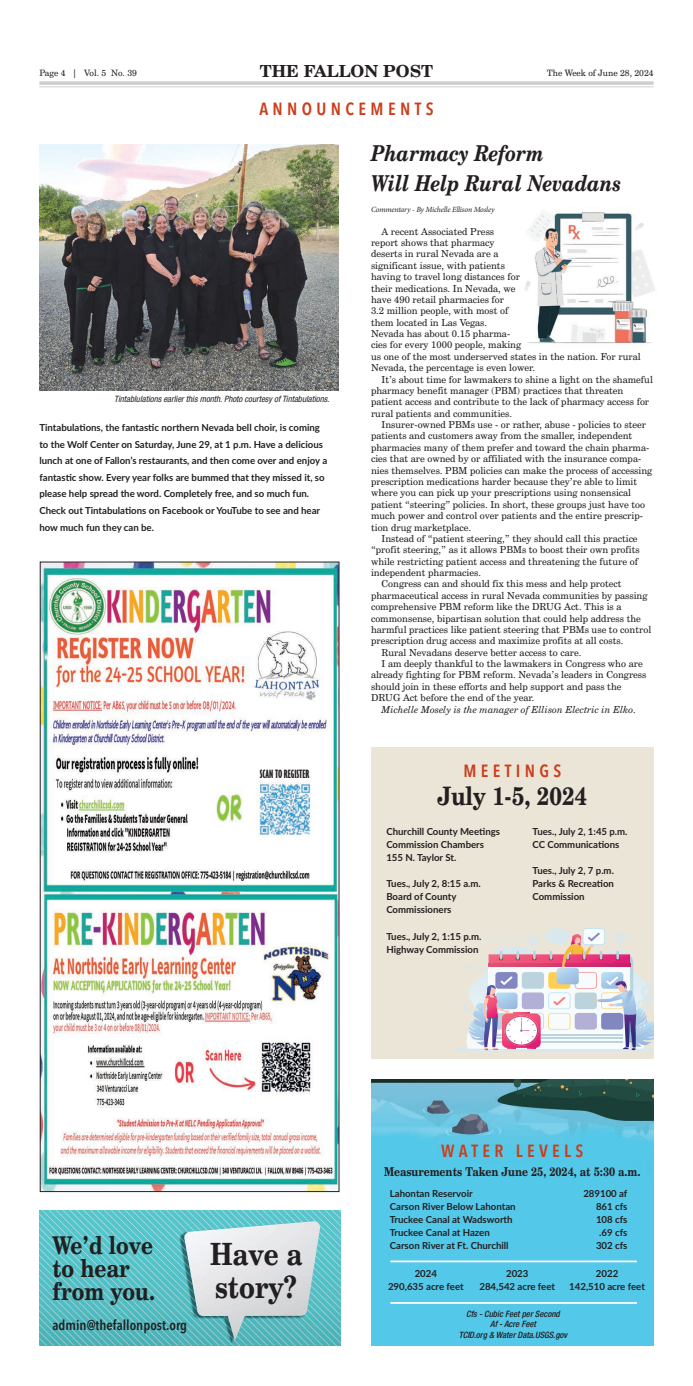
<style>
.page{position:relative;width:693px;height:1386px;background:#fff}
.page>*{position:absolute;margin:0;border:0;box-sizing:border-box;transform-origin:0 0}
.t1{font:700 30.62px/32.4px "Century Schoolbook BT";color:#231f20;scale:.85 1}
.t2{font:700 25.38px "Century Schoolbook BT";color:#231f20;scale:.85 1}
.t3{font:700 24.5px/22.8px "Century Schoolbook BT";color:#231f20;scale:.85 1}
.t4{font:italic 700 21.88px/29.8px "Century Schoolbook BT";color:#231f20;scale:.85 1}
.t5{font:600 17.5px "Avenir Next Condensed";letter-spacing:.25em;color:#cc3d1b}
.t6{font:700 16.62px "Century Schoolbook BT";color:#231f20}
.t7{font:600 14px "Avenir Next Condensed";color:#231f20}
.t8{font:700 ultra-condensed 13.12px "Agenda";color:#231f20}
.t9{font:700 12.25px "Century Schoolbook BT";color:#231f20;scale:.85 1}
.t10{font:9.62px/11.4px "Century Schoolbook BT";color:#231f20}
.t11{font:700 9.62px/13.1px "Lato";color:#231f20}
.t12{font:italic 9.62px "Century Schoolbook BT";color:#231f20}
.t13{font:italic condensed 8.75px "Helvetica Neue";color:#231f20}
.t14{font:italic 500 condensed 8.75px/10.5px "Helvetica Neue";color:#231f20;text-align:center}
.t15{font:8.75px "Century Schoolbook BT";color:#231f20}
.t16{font:italic 7.88px "Minion Pro";letter-spacing:-.02em;color:#231f20}
</style>
<div class="page">
<hr style="left:39px;top:81px;width:615px;height:4px;background:#d4d5d7">
<hr style="left:39px;top:86px;width:615px;height:1px;background:#cdced0">
<img style="left:42px;top:564px;width:295px;height:626px">
<div style="left:371px;top:748px;width:283px;height:311px;background:#ebe5d7"></div>
<svg style="left:454px;top:928px;width:200px;height:124px"></svg>
<img style="left:371px;top:1079px;width:283px;height:266px">
<hr style="left:390px;top:1261px;width:247px;height:1px;background:#fff">
<hr style="left:390px;top:1302px;width:247px;height:2px;background:#fff">
<img style="left:39px;top:144px;width:300px;height:247px">
<svg style="left:39px;top:1211px;width:302px;height:135px;background:#5fc1c7"></svg>
<img style="left:184px;top:1221px;width:136px;height:120px">
<img style="left:525px;top:212px;width:130px;height:132px">
<p class="t15" style="left:39px;top:70px;width:99px">Page 4 | Vol. 5 No. 39</p>
<h3 class="t6" style="left:260px;top:65px;width:175px">THE FALLON POST</h3>
<p class="t15" style="left:547px;top:70px;width:108px">The Week of June 28, 2024</p>
<h3 class="t5" style="left:259px;top:94px;width:176px">ANNOUNCEMENTS</h3>
<p class="t13" style="left:114px;top:396px;width:217px">Tintablulations earlier this month. Photo courtesy of Tintabulations.</p>
<p class="t11" style="left:39px;top:419px;width:289px;line-height:16.6px">Tintabulations, the fantastic northern Nevada bell choir, is coming to the Wolf Center on Saturday, June 29, at 1 p.m. Have a delicious lunch at one of Fallon’s restaurants, and then come over and enjoy a fantastic show. Every year folks are bummed that they missed it, so please help spread the word. Completely free, and so much fun.<br>Check out Tintabulations on Facebook or YouTube to see and hear how much fun they can be.</p>
<h3 class="t8" style="left:260px;top:766px;width:51px">SCAN TO REGISTER</h3>
<h3 class="t4" style="left:371px;top:141px;width:296px">Pharmacy Reform<br>Will Help Rural Nevadans</h3>
<p class="t16" style="left:371px;top:206px;width:125px">Commentary - By Michelle Ellison Mosley</p>
<p class="t10" style="left:371px;top:227px;width:271px;text-indent:11px">A recent Associated Press<br>report shows that pharmacy<br>deserts in rural Nevada are a<br>significant issue, with patients<br>having to travel long distances for<br>their medications. In Nevada, we<br>have 490 retail pharmacies for<br>3.2 million people, with most of<br>them located in Las Vegas.<br>Nevada has about 0.15 pharma-<br>cies for every 1000 people, making<br>us one of the most underserved states in the nation. For rural Nevada, the percentage is even lower.</p>
<p class="t10" style="left:371px;top:374px;width:283px;text-indent:11px">It’s about time for lawmakers to shine a light on the shameful pharmacy benefit manager (PBM) practices that threaten patient access and contribute to the lack of pharmacy access for rural patients and communities.</p>
<p class="t10" style="left:382px;top:420px;width:266px">Insurer-owned PBMs use - or rather, abuse - policies to steer</p>
<p class="t10" style="left:371px;top:431px;width:263px">patients and customers away from the smaller, independent</p>
<p class="t10" style="left:371px;top:443px;width:280px">pharmacies many of them prefer and toward the chain pharma-</p>
<p class="t10" style="left:371px;top:454px;width:272px">cies that are owned by or affiliated with the insurance compa-</p>
<p class="t10" style="left:371px;top:465px;width:283px">nies themselves. PBM policies can make the process of accessing</p>
<p class="t10" style="left:371px;top:477px;width:268px">prescription medications harder because they’re able to limit</p>
<p class="t10" style="left:371px;top:488px;width:262px">where you can pick up your prescriptions using nonsensical</p>
<p class="t10" style="left:371px;top:500px;width:276px">patient “steering” policies. In short, these groups just have too</p>
<p class="t10" style="left:371px;top:511px;width:273px">much power and control over patients and the entire prescrip-</p>
<p class="t10" style="left:371px;top:522px;width:102px">tion drug marketplace.</p>
<p class="t10" style="left:382px;top:534px;width:258px">Instead of “patient steering,” they should call this practice</p>
<p class="t10" style="left:371px;top:545px;width:270px">“profit steering,” as it allows PBMs to boost their own profits</p>
<p class="t10" style="left:371px;top:556px;width:268px">while restricting patient access and threatening the future of</p>
<p class="t10" style="left:371px;top:568px;width:111px">independent pharmacies.</p>
<p class="t10" style="left:382px;top:579px;width:242px">Congress can and should fix this mess and help protect</p>
<p class="t10" style="left:371px;top:591px;width:278px">pharmaceutical access in rural Nevada communities by passing</p>
<p class="t10" style="left:371px;top:602px;width:252px">comprehensive PBM reform like the DRUG Act. This is a</p>
<p class="t10" style="left:371px;top:613px;width:271px">commonsense, bipartisan solution that could help address the</p>
<p class="t10" style="left:371px;top:625px;width:282px">harmful practices like patient steering that PBMs use to control</p>
<p class="t10" style="left:371px;top:636px;width:254px">prescription drug access and maximize profits at all costs.</p>
<p class="t10" style="left:382px;top:647px;width:201px">Rural Nevadans deserve better access to care.</p>
<p class="t10" style="left:382px;top:659px;width:263px">I am deeply thankful to the lawmakers in Congress who are</p>
<p class="t10" style="left:371px;top:670px;width:277px">already fighting for PBM reform. Nevada’s leaders in Congress</p>
<p class="t10" style="left:371px;top:682px;width:252px">should join in these efforts and help support and pass the</p>
<p class="t10" style="left:371px;top:693px;width:165px">DRUG Act before the end of the year.</p>
<p class="t12" style="left:382px;top:706px;width:256px">Michelle Mosely is the manager of Ellison Electric in Elko.</p>
<h3 class="t5" style="left:463px;top:756px;width:99px">MEETINGS</h3>
<h2 class="t2" style="left:437px;top:787px;width:178px">July 1-5, 2024</h2>
<p class="t11" style="left:386px;top:825px;width:115px">Churchill County Meetings<br>Commission Chambers<br>155 N. Taylor St.</p>
<p class="t11" style="left:386px;top:877px;width:96px">Tues., July 2, 8:15 a.m.<br>Board of County<br>Commissioners</p>
<p class="t11" style="left:386px;top:930px;width:97px">Tues., July 2, 1:15 p.m.<br>Highway Commission</p>
<p class="t11" style="left:532px;top:825px;width:97px">Tues., July 2, 1:45 p.m.<br>CC Communications</p>
<p class="t11" style="left:532px;top:864px;width:83px;text-align:justify">Tues., July 2, 7 p.m.<br>Parks &amp; Recreation Commission</p>
<h3 class="t3" style="left:52px;top:1237px;width:122px">We’d love to hear from you.</h3>
<h3 class="t7" style="left:52px;top:1313px;width:136px">admin@thefallonpost.org</h3>
<h1 class="t1" style="left:210px;top:1241px;width:110px">Have a story?</h1>
<h3 class="t5" style="left:441px;top:1136px;width:144px">WATER LEVELS</h3>
<p class="t9" style="left:384px;top:1167px;width:303px">Measurements Taken June 25, 2024, at 5:30 a.m.</p>
<p class="t11" style="left:390px;top:1187px;width:84px">Lahontan Reservoir</p>
<p class="t11" style="left:583px;top:1187px;width:46px">289100 af</p>
<p class="t11" style="left:390px;top:1200px;width:127px">Carson River Below Lahontan</p>
<p class="t11" style="left:596px;top:1200px;width:33px">861 cfs</p>
<p class="t11" style="left:390px;top:1213px;width:124px">Truckee Canal at Wadsworth</p>
<p class="t11" style="left:596px;top:1213px;width:33px">108 cfs</p>
<p class="t11" style="left:390px;top:1226px;width:102px">Truckee Canal at Hazen</p>
<p class="t11" style="left:599px;top:1226px;width:30px">.69 cfs</p>
<p class="t11" style="left:390px;top:1239px;width:120px">Carson River at Ft. Churchill</p>
<p class="t11" style="left:596px;top:1239px;width:33px">302 cfs</p>
<p class="t11" style="left:415px;top:1267px;width:24px">2024</p>
<p class="t11" style="left:506px;top:1267px;width:24px">2023</p>
<p class="t11" style="left:596px;top:1267px;width:24px">2022</p>
<p class="t11" style="left:388px;top:1280px;width:77px">290,635 acre feet</p>
<p class="t11" style="left:479px;top:1280px;width:77px">284,542 acre feet</p>
<p class="t11" style="left:569px;top:1280px;width:77px">142,510 acre feet</p>
<p class="t14" style="left:459px;top:1309px;width:110px">Cfs - Cubic Feet per Second<br>Af - Acre Feet<br>TCID.org &amp; Water Data.USGS.gov</p>
</div>
